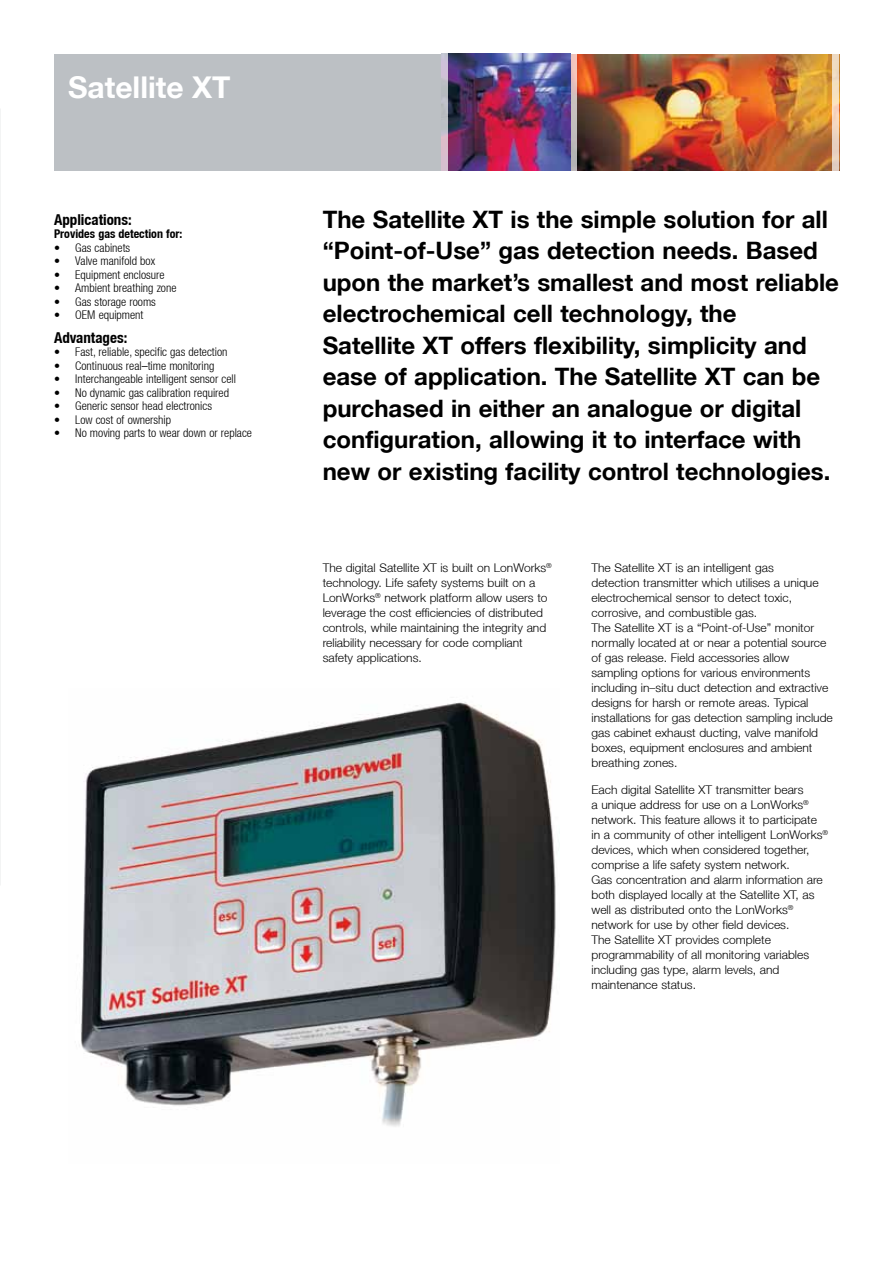
<style>
.page{position:relative;width:893px;height:1263px;background:#fff}
.page>*{position:absolute;margin:0;border:0;box-sizing:border-box;transform-origin:0 0}
.t1{font:700 30px "Helvetica Neue LT";color:#fff}
.t2{font:700 24px/31.5px "Helvetica Neue LT";color:#000}
.t3{font:700 condensed 15px "Helvetica Neue LT";color:#000}
.t4{font:300 12px/15px "Helvetica Neue LT";color:#000}
.t5{font:300 condensed 12px "Helvetica Neue LT";color:#000}
.t6{font:700 condensed 12px "Helvetica Neue LT";color:#000}
</style>
<div class="page">
<img style="left:0;top:108px;width:1px;height:777px">
<div style="left:54px;top:54px;width:785px;height:116px;background:#bcc0c4"></div>
<img style="left:448px;top:54px;width:384px;height:116px">
<svg style="left:570px;top:54px;width:7px;height:117px"></svg>
<svg style="left:832px;top:54px;width:7px;height:117px"></svg>
<svg style="left:442px;top:53px;width:6px;height:118px"></svg>
<img style="left:81px;top:702px;width:475px;height:425px">
<h1 class="t1" style="left:68px;top:69px;width:164px">Satellite XT</h1>
<p class="t3" style="left:54px;top:210px;width:79px">Applications:</p>
<p class="t6" style="left:54px;top:227px;width:130px">Provides gas detection for:</p>
<p class="t5" style="left:54px;top:241px;width:78px">• Gas cabinets</p>
<p class="t5" style="left:54px;top:254px;width:103px">• Valve manifold box</p>
<p class="t5" style="left:54px;top:268px;width:112px">• Equipment enclosure</p>
<p class="t5" style="left:54px;top:281px;width:124px">• Ambient breathing zone</p>
<p class="t5" style="left:54px;top:295px;width:103px">• Gas storage rooms</p>
<p class="t5" style="left:54px;top:308px;width:91px">• OEM equipment</p>
<p class="t3" style="left:54px;top:328px;width:75px">Advantages:</p>
<p class="t5" style="left:54px;top:345px;width:175px">• Fast, reliable, specific gas detection</p>
<p class="t5" style="left:54px;top:359px;width:162px">• Continuous real–time monitoring</p>
<p class="t5" style="left:54px;top:372px;width:184px">• Interchangeable intelligent sensor cell</p>
<p class="t5" style="left:54px;top:386px;width:176px">• No dynamic gas calibration required</p>
<p class="t5" style="left:54px;top:399px;width:160px">• Generic sensor head electronics</p>
<p class="t5" style="left:54px;top:413px;width:119px">• Low cost of ownership</p>
<p class="t5" style="left:54px;top:426px;width:200px">• No moving parts to wear down or replace</p>
<p class="t2" style="left:323px;top:203px;width:518px">The Satellite XT is the simple solution for all “Point-of-Use” gas detection needs. Based upon the market’s smallest and most reliable electrochemical cell technology, the<br>Satellite XT offers flexibility, simplicity and ease of application. The Satellite XT can be purchased in either an analogue or digital configuration, allowing it to interface with new or existing facility control technologies.</p>
<p class="t4" style="left:323px;top:560px;width:231px">The digital Satellite XT is built on LonWorks<sup>® </sup>technology. Life safety systems built on a LonWorks<sup>®</sup> network platform allow users to leverage the cost efficiencies of distributed controls, while maintaining the integrity and reliability necessary for code compliant safety applications.</p>
<p class="t4" style="left:591px;top:560px;width:243px">The Satellite XT is an intelligent gas<br>detection transmitter which utilises a unique electrochemical sensor to detect toxic, corrosive, and combustible gas.<br>The Satellite XT is a “Point-of-Use” monitor normally located at or near a potential source of gas release. Field accessories allow sampling options for various environments including in–situ duct detection and extractive designs for harsh or remote areas. Typical installations for gas detection sampling include gas cabinet exhaust ducting, valve manifold boxes, equipment enclosures and ambient breathing zones.</p>
<p class="t4" style="left:591px;top:782px;width:238px">Each digital Satellite XT transmitter bears<br>a unique address for use on a LonWorks<sup>® </sup>network. This feature allows it to participate in a community of other intelligent LonWorks<sup>® </sup>devices, which when considered together, comprise a life safety system network.<br>Gas concentration and alarm information are both displayed locally at the Satellite XT, as well as distributed onto the LonWorks<sup>® </sup>network for use by other field devices.<br>The Satellite XT provides complete programmability of all monitoring variables including gas type, alarm levels, and maintenance status.</p>
</div>
